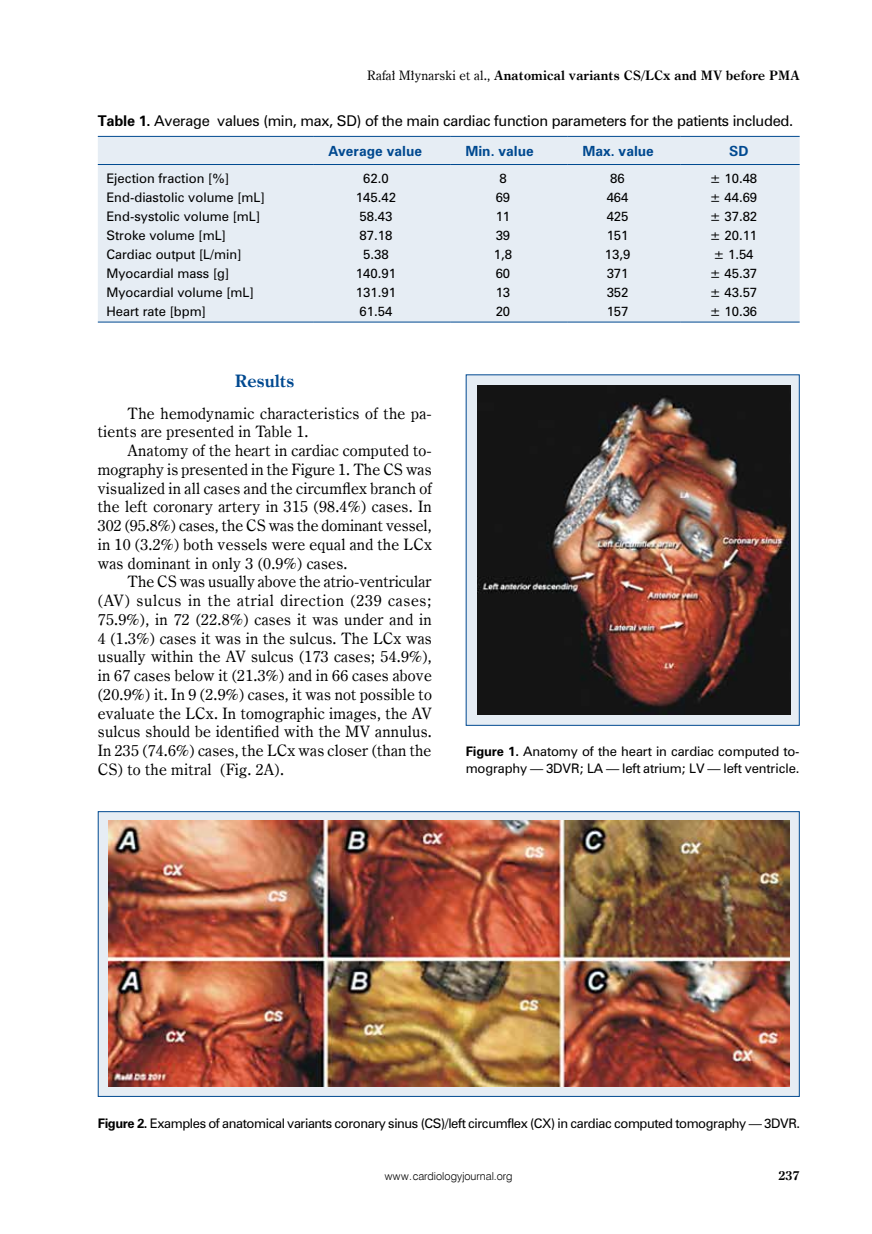
<style>
.page{position:relative;width:872px;height:1234px;background:#fff}
.page>*{position:absolute;margin:0;border:0;box-sizing:border-box;transform-origin:0 0}
.t1{font:700 17.25px "Century Oldst EU";color:#004990}
.t2{font:15.75px/18.8px "Century Oldst EU";letter-spacing:.015em;color:#000;text-align:justify}
.t3{font:13.5px "Zurich PL";letter-spacing:-.02em;color:#000}
.t4{font:700 13.05px "Century Oldst EU";letter-spacing:.015em;color:#000}
.t5{font:700 12.75px "Zurich PL";color:#004990}
.t6{font:700 12.75px "Century Oldst EU";color:#000}
.t7{font:12px/17.2px "Zurich PL";color:#000}
.t8{font:12px "Zurich PL";letter-spacing:-.035em;color:#000}
.t9{font:10.95px "Swis 721 Lt EU";color:#000}
.s1{font-weight:400}
.s2{font-weight:700}
</style>
<div class="page">
<div style="left:98px;top:137px;width:701px;height:184px;background:#e6edf4"></div>
<hr style="left:98px;top:136px;width:216px;height:1px;background:#004990">
<hr style="left:314px;top:136px;width:137px;height:1px;background:#004990">
<hr style="left:451px;top:136px;width:117px;height:1px;background:#004990">
<hr style="left:568px;top:136px;width:112px;height:1px;background:#004990">
<hr style="left:680px;top:136px;width:119px;height:1px;background:#004990">
<hr style="left:98px;top:164px;width:216px;height:1px;background:#004990">
<hr style="left:314px;top:164px;width:137px;height:1px;background:#004990">
<hr style="left:451px;top:164px;width:117px;height:1px;background:#004990">
<hr style="left:568px;top:164px;width:112px;height:1px;background:#004990">
<hr style="left:680px;top:164px;width:119px;height:1px;background:#004990">
<hr style="left:314px;top:321px;width:137px;height:1px;background:#004990">
<hr style="left:451px;top:321px;width:117px;height:1px;background:#004990">
<hr style="left:568px;top:321px;width:112px;height:1px;background:#004990">
<hr style="left:680px;top:321px;width:119px;height:1px;background:#004990">
<hr style="left:98px;top:321px;width:216px;height:1px;background:#004990">
<svg style="left:466px;top:374px;width:333px;height:351px;background:#ccd6e0"></svg>
<img style="left:477px;top:386px;width:313px;height:328px">
<div style="left:98px;top:811px;width:701px;height:285px;background:#e6edf4;border:1px solid #004990"></div>
<img style="left:108px;top:820px;width:681px;height:266px">
<p class="t4" style="left:367px;top:67px;width:434px"><span class="s1">Rafał Młynarski et al.,</span> Anatomical variants CS/LCx and MV before PMA</p>
<p class="t3" style="left:98px;top:111px;width:697px"><span class="s2">Table 1.</span> Average values (min, max, SD) of the main cardiac function parameters for the patients included.</p>
<p class="t5" style="left:328px;top:142px;width:95px">Average value</p>
<p class="t5" style="left:465px;top:142px;width:70px">Min. value</p>
<p class="t5" style="left:582px;top:142px;width:73px">Max. value</p>
<p class="t5" style="left:729px;top:142px;width:21px">SD</p>
<p class="t7" style="left:106px;top:169px;width:124px">Ejection fraction [%]</p>
<p class="t7" style="left:363px;top:169px;width:27px">62.0</p>
<p class="t7" style="left:499px;top:169px;width:9px">8</p>
<p class="t7" style="left:610px;top:169px;width:16px">86</p>
<p class="t7" style="left:710px;top:169px;width:49px">± 10.48</p>
<p class="t7" style="left:106px;top:188px;width:160px">End-diastolic volume [mL]</p>
<p class="t7" style="left:356px;top:188px;width:42px">145.42</p>
<p class="t7" style="left:495px;top:188px;width:16px">69</p>
<p class="t7" style="left:606px;top:188px;width:23px">464</p>
<p class="t7" style="left:710px;top:188px;width:49px">± 44.69</p>
<p class="t7" style="left:106px;top:207px;width:155px">End-systolic volume [mL]</p>
<p class="t7" style="left:359px;top:207px;width:34px">58.43</p>
<p class="t7" style="left:495px;top:207px;width:16px">11</p>
<p class="t7" style="left:606px;top:207px;width:23px">425</p>
<p class="t7" style="left:710px;top:207px;width:49px">± 37.82</p>
<p class="t7" style="left:106px;top:226px;width:121px">Stroke volume [mL]</p>
<p class="t7" style="left:359px;top:226px;width:34px">87.18</p>
<p class="t7" style="left:495px;top:226px;width:16px">39</p>
<p class="t7" style="left:606px;top:226px;width:23px">151</p>
<p class="t7" style="left:710px;top:226px;width:49px">± 20.11</p>
<p class="t7" style="left:106px;top:245px;width:137px">Cardiac output [L/min]</p>
<p class="t7" style="left:363px;top:245px;width:27px">5.38</p>
<p class="t7" style="left:494px;top:245px;width:20px">1,8</p>
<p class="t7" style="left:605px;top:245px;width:27px">13,9</p>
<p class="t7" style="left:713px;top:245px;width:42px">± 1.54</p>
<p class="t7" style="left:106px;top:264px;width:124px">Myocardial mass [g]</p>
<p class="t7" style="left:356px;top:264px;width:42px">140.91</p>
<p class="t7" style="left:495px;top:264px;width:16px">60</p>
<p class="t7" style="left:606px;top:264px;width:23px">371</p>
<p class="t7" style="left:710px;top:264px;width:49px">± 45.37</p>
<p class="t7" style="left:106px;top:283px;width:149px">Myocardial volume [mL]</p>
<p class="t7" style="left:356px;top:283px;width:42px">131.91</p>
<p class="t7" style="left:495px;top:283px;width:16px">13</p>
<p class="t7" style="left:606px;top:283px;width:23px">352</p>
<p class="t7" style="left:710px;top:283px;width:49px">± 43.57</p>
<p class="t7" style="left:106px;top:302px;width:101px">Heart rate [bpm]</p>
<p class="t7" style="left:359px;top:302px;width:34px">61.54</p>
<p class="t7" style="left:495px;top:302px;width:16px">20</p>
<p class="t7" style="left:606px;top:302px;width:23px">157</p>
<p class="t7" style="left:710px;top:302px;width:49px">± 10.36</p>
<p class="t1" style="left:235px;top:370px;width:61px">Results</p>
<p class="t2" style="left:98px;top:404px;width:335px;text-indent:30px">The hemodynamic characteristics of the pa&shy;tients are presented in Table 1.</p>
<p class="t2" style="left:98px;top:441px;width:335px;text-indent:30px">Anatomy of the heart in cardiac computed to&shy;mography is presented in the Figure 1. The CS was visualized in all cases and the circumflex branch of the left coronary artery in 315 (98.4%) cases. In 302 (95.8%) cases, the CS was the dominant vessel, in 10 (3.2%) both vessels were equal and the LCx was dominant in only 3 (0.9%) cases.</p>
<p class="t2" style="left:98px;top:572px;width:335px;text-indent:30px">The CS was usually above the atrio-ventricular (AV) sulcus in the atrial direction (239 cases; 75.9%), in 72 (22.8%) cases it was under and in 4 (1.3%) cases it was in the sulcus. The LCx was usually within the AV sulcus (173 cases; 54.9%), in 67 cases below it (21.3%) and in 66 cases above (20.9%) it. In 9 (2.9%) cases, it was not possible to evaluate the LCx. In tomographic images, the AV sulcus should be identified with the MV annulus.<br>In 235 (74.6%) cases, the LCx was closer (than the CS) to the mitral (Fig. 2A).</p>
<p class="t7" style="left:466px;top:742px;width:335px"><span class="s2">Figure 1.</span> Anatomy of the heart in cardiac computed to&shy;mography — 3DVR; LA — left atrium; LV — left ventricle.</p>
<p class="t8" style="left:98px;top:1115px;width:704px"><span class="s2">Figure 2.</span> Examples of anatomical variants coronary sinus (CS)/left circumflex (CX) in cardiac computed tomography — 3DVR.</p>
<p class="t9" style="left:385px;top:1169px;width:129px">www.cardiologyjournal.org</p>
<p class="t6" style="left:778px;top:1167px;width:23px">237</p>
</div>
